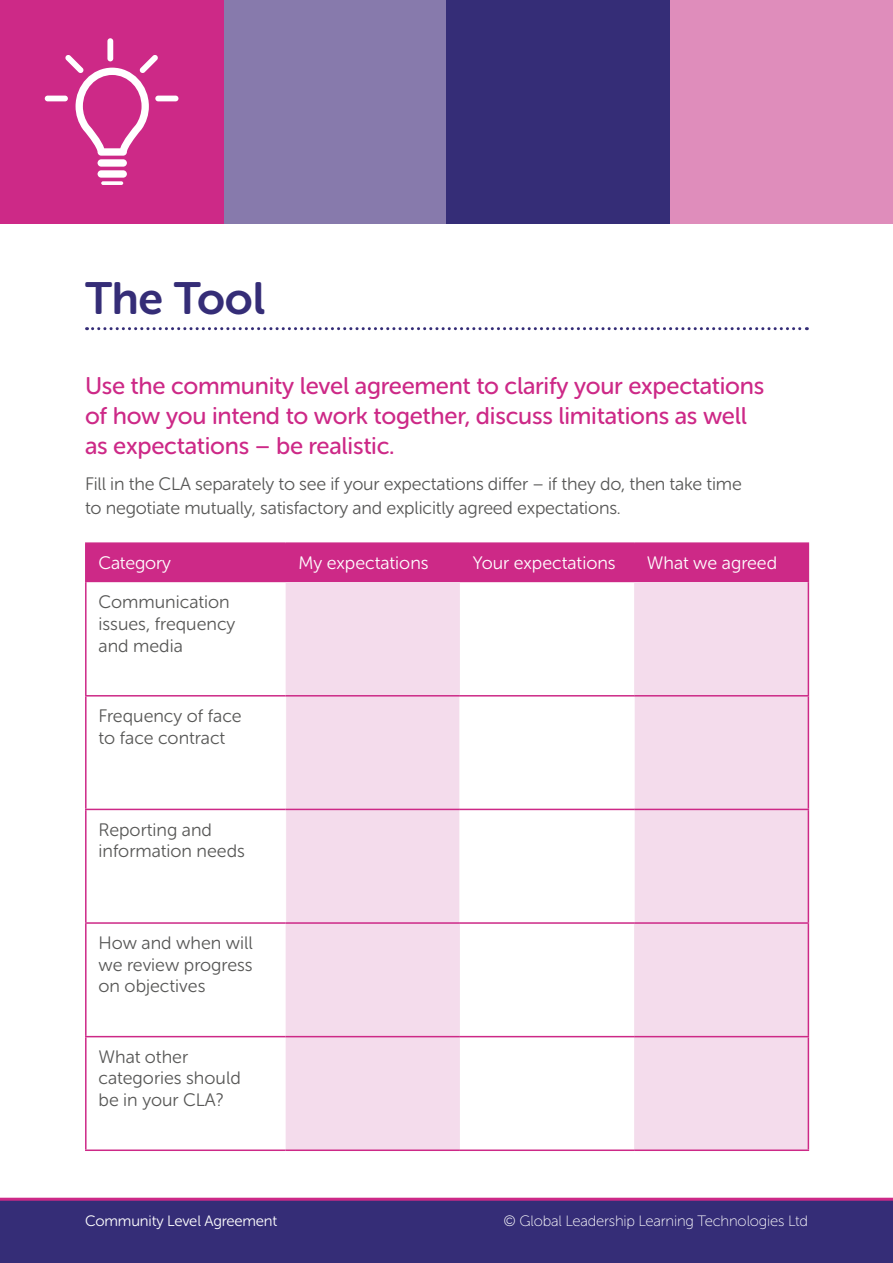
<style>
.page{position:relative;width:893px;height:1263px;background:#fff}
.page>*{position:absolute;margin:0;border:0;box-sizing:border-box;transform-origin:0 0}
.t1{font:45px "Museo Sans Rounded 700";letter-spacing:-.005em;color:#352d77}
.t2{font:24px/30px "Museo Sans Rounded 500";letter-spacing:-.01em;color:#cd2987}
.t3{font:18px/21.6px "Museo Sans Rounded 300";letter-spacing:-.005em;color:#575756}
.t4{font:18px "Museo Sans Rounded 300";color:#fff}
.t5{font:15px "Museo Sans Rounded 100";letter-spacing:-.01em;color:#fff}
.t6{font:15px "Museo Sans Rounded 300";letter-spacing:-.01em;color:#fff}
</style>
<div class="page">
<div style="left:0;top:1199px;width:893px;height:64px;background:#352d77"></div>
<svg style="left:87px;top:327px;width:720px;height:3px"></svg>
<hr style="left:0;top:1198px;width:893px;height:3px;background:#cd2987">
<div style="left:87px;top:544px;width:721px;height:38px;background:#cd2987"></div>
<svg style="left:286px;top:582px;width:522px;height:567px;fill:#f4dcec"></svg>
<hr style="left:459px;top:696px;width:1px;height:113px;background:#fff">
<hr style="left:634px;top:696px;width:1px;height:113px;background:#fff">
<hr style="left:459px;top:810px;width:1px;height:112px;background:#fff">
<hr style="left:634px;top:810px;width:1px;height:112px;background:#fff">
<hr style="left:85px;top:695px;width:201px;height:1px;background:#cd2987">
<hr style="left:286px;top:695px;width:174px;height:1px;background:#cd2987">
<hr style="left:460px;top:695px;width:174px;height:1px;background:#cd2987">
<hr style="left:634px;top:695px;width:175px;height:1px;background:#cd2987">
<hr style="left:85px;top:809px;width:201px;height:1px;background:#cd2987">
<hr style="left:286px;top:809px;width:174px;height:1px;background:#cd2987">
<hr style="left:460px;top:809px;width:174px;height:1px;background:#cd2987">
<hr style="left:634px;top:809px;width:175px;height:1px;background:#cd2987">
<hr style="left:85px;top:922px;width:201px;height:2px;background:#cd2987">
<hr style="left:286px;top:922px;width:174px;height:2px;background:#cd2987">
<hr style="left:460px;top:922px;width:174px;height:2px;background:#cd2987">
<hr style="left:634px;top:922px;width:175px;height:2px;background:#cd2987">
<hr style="left:85px;top:542px;width:201px;height:2px;background:#cd2987">
<hr style="left:85px;top:544px;width:2px;height:38px;background:#cd2987">
<hr style="left:286px;top:542px;width:174px;height:2px;background:#cd2987">
<hr style="left:460px;top:542px;width:174px;height:2px;background:#cd2987">
<hr style="left:634px;top:542px;width:175px;height:2px;background:#cd2987">
<hr style="left:808px;top:544px;width:1px;height:38px;background:#cd2987">
<hr style="left:85px;top:582px;width:2px;height:113px;background:#cd2987">
<hr style="left:808px;top:582px;width:1px;height:113px;background:#cd2987">
<hr style="left:85px;top:696px;width:2px;height:113px;background:#cd2987">
<hr style="left:808px;top:696px;width:1px;height:113px;background:#cd2987">
<hr style="left:85px;top:810px;width:2px;height:112px;background:#cd2987">
<hr style="left:808px;top:810px;width:1px;height:112px;background:#cd2987">
<hr style="left:85px;top:924px;width:2px;height:112px;background:#cd2987">
<hr style="left:808px;top:924px;width:1px;height:112px;background:#cd2987">
<hr style="left:85px;top:1036px;width:201px;height:1px;background:#cd2987">
<hr style="left:85px;top:1037px;width:2px;height:112px;background:#cd2987">
<hr style="left:286px;top:1036px;width:174px;height:1px;background:#cd2987">
<hr style="left:460px;top:1036px;width:174px;height:1px;background:#cd2987">
<hr style="left:634px;top:1036px;width:175px;height:1px;background:#cd2987">
<hr style="left:808px;top:1037px;width:1px;height:112px;background:#cd2987">
<hr style="left:85px;top:1149px;width:201px;height:2px;background:#cd2987">
<hr style="left:286px;top:1149px;width:174px;height:2px;background:#cd2987">
<hr style="left:460px;top:1149px;width:174px;height:2px;background:#cd2987">
<hr style="left:634px;top:1149px;width:175px;height:2px;background:#cd2987">
<div style="left:670px;top:0;width:223px;height:223px;background:#df8dbb"></div>
<div style="left:223px;top:0;width:223px;height:223px;background:#877aac"></div>
<div style="left:446px;top:0;width:224px;height:223px;background:#352d77"></div>
<div style="left:0;top:0;width:223px;height:223px;background:#cd2987"></div>
<div style="left:155px;top:96px;width:23px;height:5px;background:#fff;border-radius:3px"></div>
<div style="left:107px;top:38px;width:6px;height:23px;background:#fff;border-radius:3px"></div>
<div style="left:45px;top:96px;width:23px;height:5px;background:#fff;border-radius:3px"></div>
<svg style="left:65px;top:55px;width:93px;height:130px"></svg>
<h1 class="t1" style="left:85px;top:274px;width:182px">The Tool</h1>
<h2 class="t2" style="left:85px;top:370px;width:681px">Use the community level agreement to clarify your expectations of how you intend to work together, discuss limitations as well as expectations – be realistic.</h2>
<p class="t3" style="left:85px;top:472px;width:658px;line-height:24px">Fill in the CLA separately to see if your expectations differ – if they do, then take time to negotiate mutually, satisfactory and explicitly agreed expectations.</p>
<p class="t4" style="left:99px;top:553px;width:74px">Category</p>
<p class="t4" style="left:298px;top:553px;width:132px">My expectations</p>
<p class="t4" style="left:473px;top:553px;width:145px">Your expectations</p>
<p class="t4" style="left:647px;top:553px;width:132px">What we agreed</p>
<p class="t3" style="left:99px;top:592px;width:138px">Communication issues, frequency and media</p>
<p class="t3" style="left:99px;top:705px;width:145px">Frequency of face to face contract</p>
<p class="t3" style="left:99px;top:819px;width:148px">Reporting and information needs</p>
<p class="t3" style="left:99px;top:932px;width:156px;text-align:justify">How and when will we review progress on objectives</p>
<p class="t3" style="left:99px;top:1046px;width:144px">What other categories should be in your CLA?</p>
<p class="t6" style="left:85px;top:1213px;width:194px">Community Level Agreement</p>
<p class="t5" style="left:504px;top:1213px;width:306px">© Global Leadership Learning Technologies Ltd</p>
</div>
